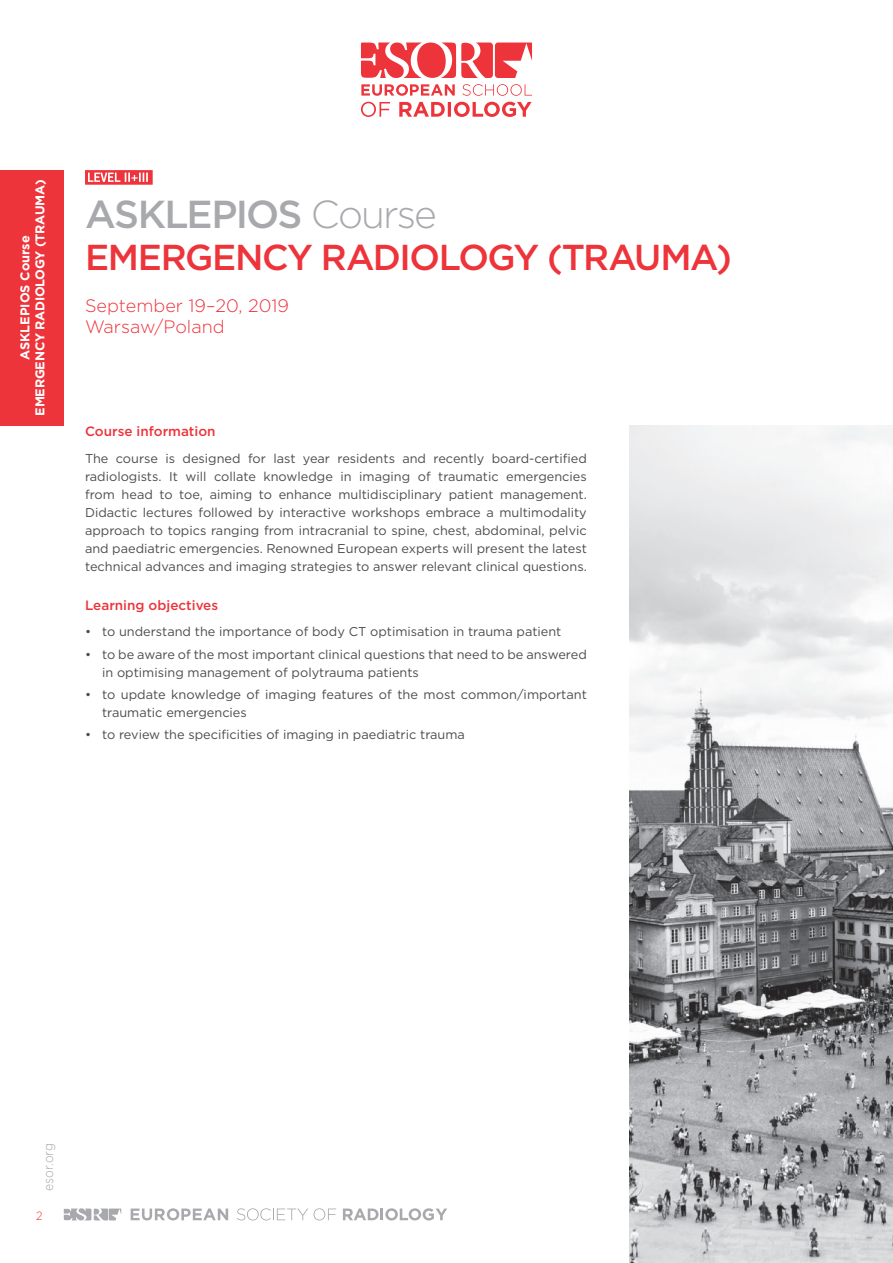
<style>
.page{position:relative;width:893px;height:1263px;background:#fff}
.page>*{position:absolute;margin:0;border:0;box-sizing:border-box;transform-origin:0 0}
.Titel_-_Course{font:500 39px "Gotham";letter-spacing:-.045em;color:#a8a9ad}
.Cover_-_Course_-_Nam{font:500 36px "Gotham";letter-spacing:-.04em;color:#ee343b}
.Course_-_Time_City{font:300 18px/21px "Gotham";color:#ee343b}
.SUBheadline{font:500 13.5px "Gotham";color:#ee343b}
.myESR_org_esor{font:300 13.5px "Gotham";color:#a8a9ad;scale:.9 1}
.TEXT{font:12.75px/18px "Gotham";color:#4b4c4d}
.t1{font:700 12.75px/15px "Gotham";letter-spacing:-.02em;color:#fff;text-align:center}
.Seitennummerierung{font:300 12px "Gotham";color:#ee343b;scale:.9 1}
.s1{font-weight:300}
</style>
<div class="page">
<svg style="left:64px;top:1208px;width:57px;height:12px"></svg>
<svg style="left:131px;top:1208px;width:97px;height:12px"></svg>
<svg style="left:237px;top:1208px;width:99px;height:12px"></svg>
<svg style="left:343px;top:1208px;width:104px;height:12px"></svg>
<div style="left:0;top:170px;width:64px;height:255px;background:#ee343b"></div>
<svg style="left:361px;top:43px;width:171px;height:74px"></svg>
<img style="left:629px;top:425px;width:264px;height:838px">
<svg style="left:85px;top:170px;width:68px;height:15px"></svg>
<p class="t1" style="left:17px;top:416px;width:237px;rotate:-90deg">ASKLEPIOS Course<br>EMERGENCY RADIOLOGY (TRAUMA)</p>
<p class="Titel_-_Course" style="left:85px;top:189px;width:353px">ASKLEPIOS <span class="s1">Course</span></p>
<p class="Cover_-_Course_-_Nam" style="left:85px;top:234px;width:648px">EMERGENCY RADIOLOGY (TRAUMA)</p>
<p class="Course_-_Time_City" style="left:85px;top:295px;width:206px">September 19–20, 2019<br>Warsaw/Poland</p>
<p class="SUBheadline" style="left:85px;top:422px;width:132px">Course information</p>
<p class="TEXT" style="left:85px;top:449px;width:503px;text-align:justify">The course is designed for last year residents and recently board-certified radiologists. It will collate knowledge in imaging of traumatic emergencies from head to toe, aiming to enhance multidisciplinary patient management.<br>Didactic lectures followed by interactive workshops embrace a multimodality approach to topics ranging from intracranial to spine, chest, abdominal, pelvic and paediatric emergencies. Renowned European experts will present the latest technical advances and imaging strategies to answer relevant clinical questions.</p>
<p class="SUBheadline" style="left:85px;top:596px;width:135px">Learning objectives</p>
<p class="TEXT" style="left:85px;top:622px;width:478px">• to understand the importance of body CT optimisation in trauma patient</p>
<p class="TEXT" style="left:102px;top:645px;width:486px;text-indent:-17px">• to be aware of the most important clinical questions that need to be answered in optimising management of polytrauma patients</p>
<p class="TEXT" style="left:102px;top:685px;width:486px;text-indent:-17px">• to update knowledge of imaging features of the most common/important traumatic emergencies</p>
<p class="TEXT" style="left:85px;top:725px;width:381px">• to review the specificities of imaging in paediatric trauma</p>
<p class="myESR_org_esor" style="left:40px;top:1191px;width:54px;rotate:-90deg">esor.org</p>
<p class="Seitennummerierung" style="left:36px;top:1208px;width:9px">2</p>
</div>
